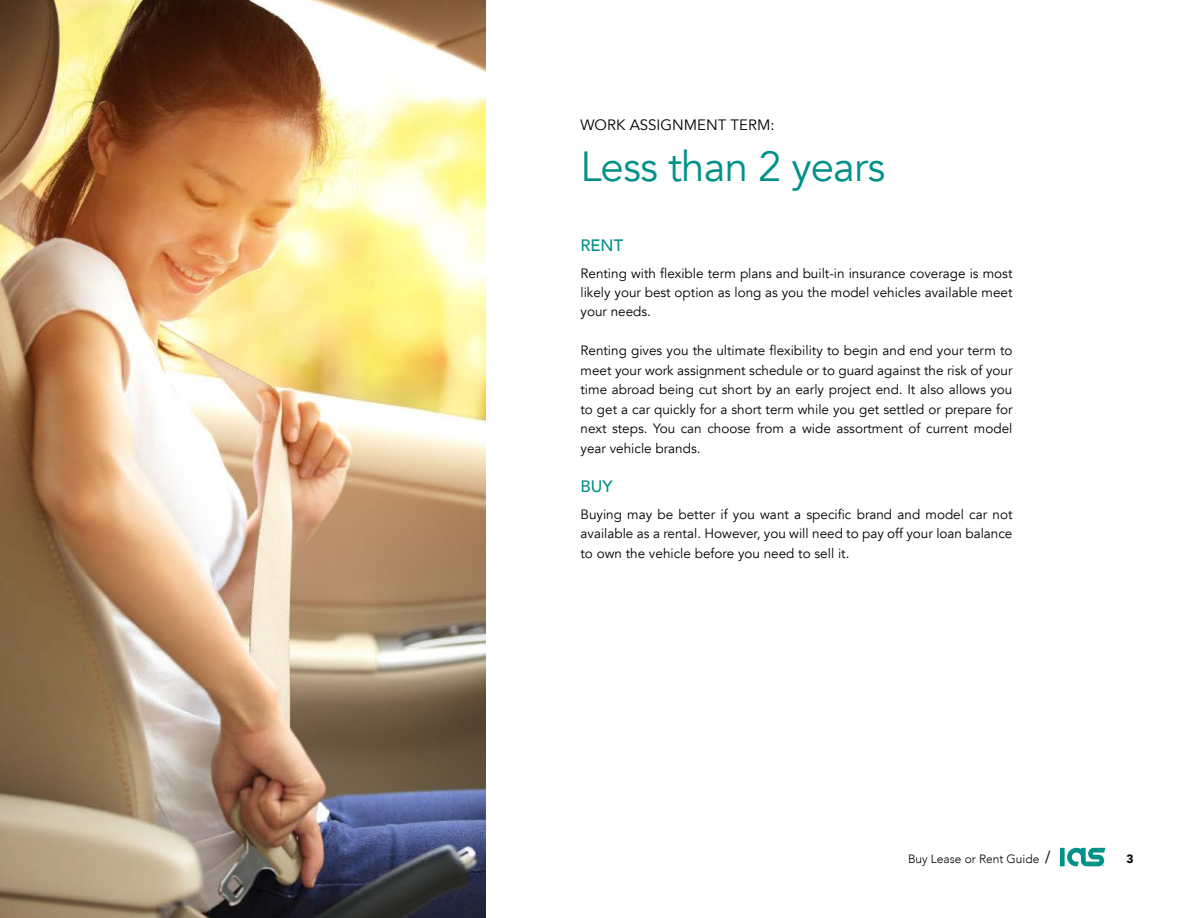
<style>
.page{position:relative;width:1188px;height:918px;background:#fff}
.page>*{position:absolute;margin:0;border:0;box-sizing:border-box;transform-origin:0 0}
.t1{font:42px "Avenir";letter-spacing:-.02em;color:#009189}
.t2{font:500 16.5px "Avenir";color:#009189}
.t3{font:15px "Avenir";color:#000}
.t4{font:13.5px/19.5px "Avenir";color:#000;text-align:justify}
.t5{font:300 12px "Avenir";color:#000}
.t6{font:900 12px "Avenir";color:#000}
.s1{font-family:"Proxima Nova";font-weight:400;font-size:18px}
</style>
<div class="page">
<svg style="left:1060px;top:848px;width:45px;height:18px"></svg>
<img style="left:0;top:0;width:486px;height:918px">
<p class="t3" style="left:580px;top:116px;width:196px">WORK ASSIGNMENT TERM:</p>
<h1 class="t1" style="left:580px;top:141px;width:306px">Less than 2 years</h1>
<p class="t2" style="left:580px;top:230px;width:44px">RENT</p>
<p class="t4" style="left:580px;top:263px;width:434px">Renting with flexible term plans and built-in insurance coverage is most likely your best option as long as you the model vehicles available meet your needs.</p>
<p class="t4" style="left:580px;top:341px;width:434px">Renting gives you the ultimate flexibility to begin and end your term to meet your work assignment schedule or to guard against the risk of your time abroad being cut short by an early project end. It also allows you to get a car quickly for a short term while you get settled or prepare for next steps. You can choose from a wide assortment of current model year vehicle brands.</p>
<p class="t2" style="left:580px;top:472px;width:34px">BUY</p>
<p class="t4" style="left:580px;top:505px;width:434px">Buying may be better if you want a specific brand and model car not available as a rental. However, you will need to pay off your loan balance to own the vehicle before you need to sell it.</p>
<p class="t5" style="left:908px;top:851px;width:144px">Buy Lease or Rent Guide <span class="s1">/</span></p>
<p class="t6" style="left:1127px;top:848px;width:9px">3</p>
</div>
